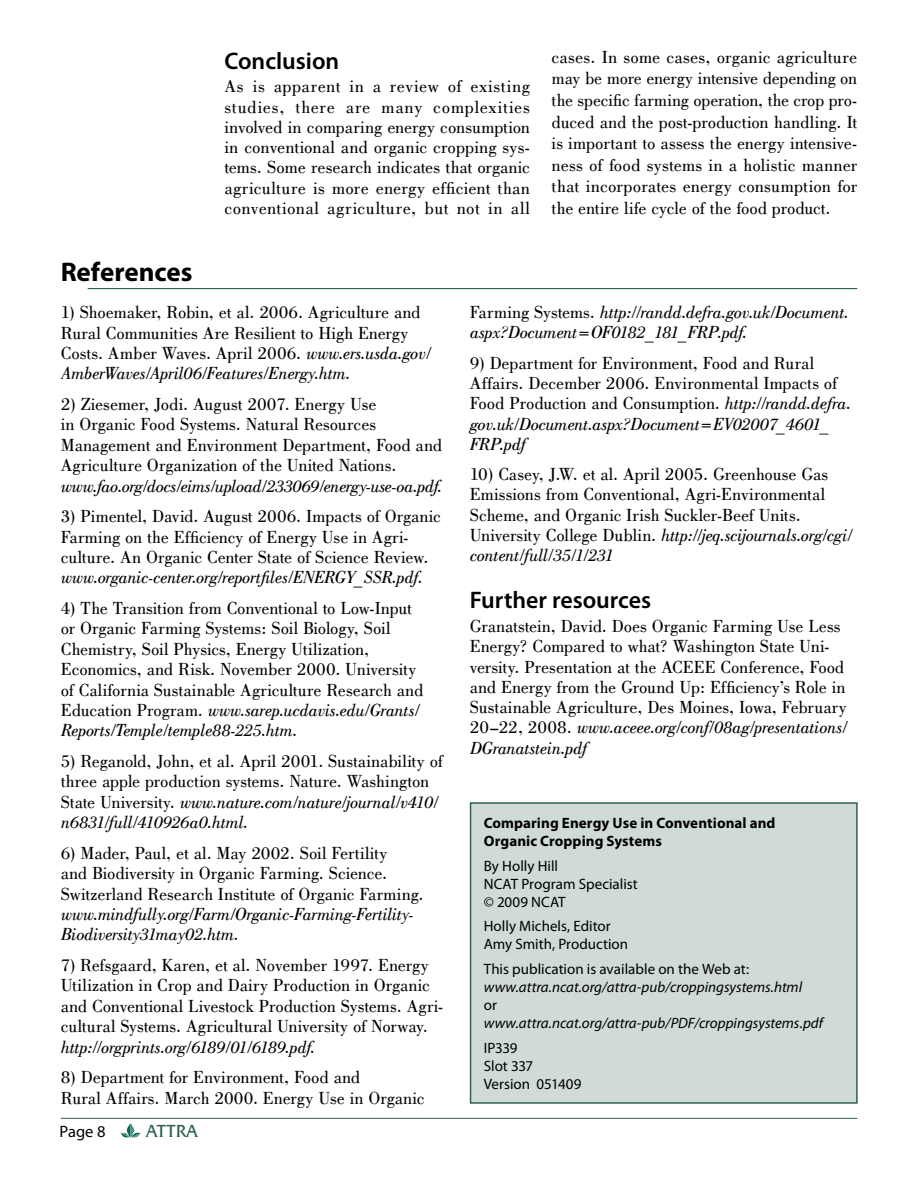
<style>
.page{position:relative;width:918px;height:1188px;background:#fff}
.page>*{position:absolute;margin:0;border:0;box-sizing:border-box;transform-origin:0 0}
.t1{font:700 27px "Myriad Pro";letter-spacing:-.005em;color:#000}
.t2{font:600 24px "Myriad Pro";color:#000}
.t3{font:18px/20.4px "Bodoni";color:#000}
.t4{font:italic 18px/20.4px "Bodoni";letter-spacing:-.005em;color:#000}
.t5{font:18px "Friz Quadrata IT Cby BT";letter-spacing:-.01em;color:#2e5f53}
.t6{font:16.5px "Myriad Pro";color:#000}
.t7{font:15px/18px "Myriad Pro";color:#000}
.t8{font:italic 15px "Myriad Pro";color:#000}
.t9{font:700 15px/18px "Myriad Pro";letter-spacing:.005em;color:#000}
.s1{font-style:italic}
.s2{font-style:normal}
</style>
<div class="page">
<hr style="left:88px;top:288px;width:769px;height:1px;background:#2e5f53">
<div style="left:471px;top:803px;width:386px;height:300px;background:#d0dbd7"></div>
<div style="left:470px;top:802px;width:388px;height:302px;border:2px solid #2e5f53"></div>
<hr style="left:61px;top:1118px;width:796px;height:1px;background:#2e5f53">
<svg style="left:121px;top:1124px;width:20px;height:14px"></svg>
<h1 class="t1" style="left:61px;top:262px;width:133px">References</h1>
<h2 class="t2" style="left:224px;top:52px;width:117px">Conclusion</h2>
<p class="t3" style="left:224px;top:76px;width:307px;text-align:justify">As is apparent in a review of existing studies, there are many complexities involved in comparing energy consumption in conventional and organic cropping sys&shy;tems. Some research indicates that organic agriculture is more energy efficient than conventional agriculture, but not in all</p>
<p class="t3" style="left:552px;top:46px;width:307px;line-height:21.6px;text-align:justify">cases. In some cases, organic agriculture may be more energy intensive depending on the specific farming operation, the crop pro&shy;duced and the post-production handling. It is important to assess the energy intensive&shy;ness of food systems in a holistic manner that incorporates energy consumption for the entire life cycle of the food product.</p>
<p class="t3" style="left:61px;top:302px;width:371px">1) Shoemaker, Robin, et al. 2006. Agriculture and Rural Communities Are Resilient to High Energy Costs. Amber Waves. April 2006. <span class="s1">www.ers.usda.gov/ AmberWaves/April06/Features/Energy.htm.</span></p>
<p class="t3" style="left:61px;top:394px;width:383px">2) Ziesemer, Jodi. August 2007. Energy Use<br>in Organic Food Systems. Natural Resources Management and Environment Department, Food and Agriculture Organization of the United Nations.</p>
<p class="t4" style="left:61px;top:476px;width:383px">www.fao.org/docs/eims/upload/233069/energy-use-oa.pdf.</p>
<p class="t3" style="left:61px;top:506px;width:382px">3) Pimentel, David. August 2006. Impacts of Organic Farming on the Efficiency of Energy Use in Agri&shy;culture. An Organic Center State of Science Review. <span class="s1">www.organic-center.org/reportfiles/ENERGY_SSR.pdf</span>.</p>
<p class="t3" style="left:61px;top:598px;width:364px">4) The Transition from Conventional to Low-Input or Organic Farming Systems: Soil Biology, Soil Chemistry, Soil Physics, Energy Utilization, Economics, and Risk. November 2000. University of California Sustainable Agriculture Research and Education Program. <span class="s1">www.sarep.ucdavis.edu/Grants/ Reports/Temple/temple88-225.htm.</span></p>
<p class="t3" style="left:61px;top:751px;width:383px">5) Reganold, John, et al. April 2001. Sustainability of three apple production systems. Nature. Washington State University. <span class="s1">www.nature.com/nature/journal/v410/ n6831/full/410926a0.html.</span></p>
<p class="t3" style="left:61px;top:843px;width:364px">6) Mader, Paul, et al. May 2002. Soil Fertility<br>and Biodiversity in Organic Farming. Science.<br>Switzerland Research Institute of Organic Farming.</p>
<p class="t4" style="left:61px;top:904px;width:354px">www.mindfully.org/Farm/Organic-Farming-Fertility-<br>Biodiversity31may02.htm.</p>
<p class="t3" style="left:61px;top:955px;width:384px">7) Refsgaard, Karen, et al. November 1997. Energy Utilization in Crop and Dairy Production in Organic and Conventional Livestock Production Systems. Agri&shy;cultural Systems. Agricultural University of Norway.</p>
<p class="t4" style="left:61px;top:1037px;width:256px">http://orgprints.org/6189/01/6189.pdf.</p>
<p class="t3" style="left:61px;top:1067px;width:365px">8) Department for Environment, Food and<br>Rural Affairs. March 2000. Energy Use in Organic</p>
<p class="t6" style="left:60px;top:1126px;width:47px">Page 8</p>
<p class="t5" style="left:146px;top:1120px;width:53px">ATTRA</p>
<p class="t4" style="left:470px;top:302px;width:381px"><span class="s2">Farming Systems.</span> http://randd.defra.gov.uk/Document. aspx?Document=OF0182_181_FRP.pdf.</p>
<p class="t3" style="left:470px;top:353px;width:383px">9) Department for Environment, Food and Rural Affairs. December 2006. Environmental Impacts of Food Production and Consumption. <span class="s1">http://randd.defra. gov.uk/Document.aspx?Document=EV02007_4601_ FRP.pdf</span></p>
<p class="t3" style="left:470px;top:464px;width:384px">10) Casey, J.W. et al. April 2005. Greenhouse Gas Emissions from Conventional, Agri-Environmental Scheme, and Organic Irish Suckler-Beef Units.<br>University College Dublin. <span class="s1">http://jeq.scijournals.org/cgi/ content/full/35/1/231</span></p>
<h2 class="t2" style="left:470px;top:591px;width:183px">Further resources</h2>
<p class="t3" style="left:470px;top:616px;width:379px">Granatstein, David. Does Organic Farming Use Less Energy? Compared to what? Washington State Uni&shy;versity. Presentation at the ACEEE Conference, Food and Energy from the Ground Up: Efficiency’s Role in Sustainable Agriculture, Des Moines, Iowa, February 20–22, 2008. <span class="s1">www.aceee.org/conf/08ag/presentations/ DGranatstein.pdf</span></p>
<p class="t9" style="left:484px;top:815px;width:293px">Comparing Energy Use in Conventional and<br>Organic Cropping Systems</p>
<p class="t7" style="left:484px;top:858px;width:156px">By Holly Hill<br>NCAT Program Specialist © 2009 NCAT</p>
<p class="t7" style="left:484px;top:919px;width:146px">Holly Michels, Editor<br>Amy Smith, Production</p>
<p class="t7" style="left:484px;top:961px;width:267px">This publication is available on the Web at:</p>
<p class="t8" style="left:484px;top:981px;width:320px">www.attra.ncat.org/attra-pub/croppingsystems.html</p>
<p class="t7" style="left:484px;top:997px;width:15px">or</p>
<p class="t8" style="left:484px;top:1017px;width:341px">www.attra.ncat.org/attra-pub/PDF/croppingsystems.pdf</p>
<p class="t7" style="left:484px;top:1040px;width:99px">IP339<br>Slot 337<br>Version 051409</p>
</div>
